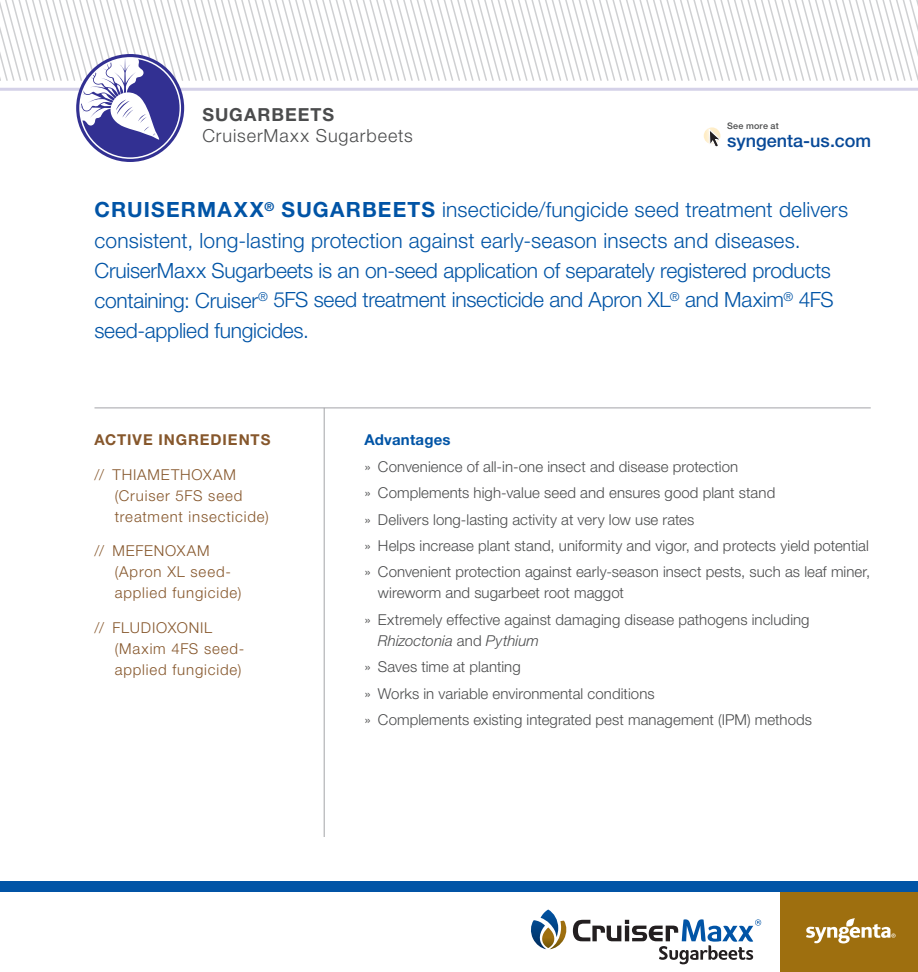
<style>
.page{position:relative;width:918px;height:972px;background:#fff}
.page>*{position:absolute;margin:0;border:0;box-sizing:border-box;transform-origin:0 0}
.t1{font:300 21px/30px "Helvetica Neue LT Std";letter-spacing:-.01em;color:#0154a6}
.t2{font:300 18px "Helvetica Neue LT Std";letter-spacing:.05em;color:#4b4c4d}
.t3{font:500 18px "Helvetica Neue LT Std";color:#074998}
.t4{font:700 18px "Helvetica Neue LT Std";letter-spacing:.055em;color:#4b4c4d}
.t5{font:300 15px/26.4px "Helvetica Neue LT Std";letter-spacing:.005em;color:#4b4c4d}
.t6{font:300 15px/21px "Helvetica Neue LT Std";letter-spacing:.055em;color:#86572c}
.t7{font:700 15px "Helvetica Neue LT Std";letter-spacing:.06em;color:#86572c}
.t8{font:700 15px "Helvetica Neue LT Std";letter-spacing:.01em;color:#0154a6}
.t9{font:500 9px "Helvetica Neue LT Std";letter-spacing:.025em;color:#4b4c4d}
.s1{font-weight:700}
.s2{font-style:italic}
</style>
<div class="page">
<hr style="left:324px;top:408px;width:1px;height:429px;background:#a3a4a8">
<hr style="left:94px;top:408px;width:777px;height:1px;background:#a3a4a8">
<svg style="left:76px;top:54px;width:108px;height:108px"></svg>
<svg style="left:0;top:0;width:918px;height:153px"></svg>
<div style="left:779px;top:891px;width:139px;height:81px;background:#9e6f0f"></div>
<div style="left:0;top:881px;width:918px;height:11px;background:#0154a6"></div>
<svg style="left:806px;top:918px;width:90px;height:26px"></svg>
<svg style="left:531px;top:910px;width:36px;height:39px"></svg>
<svg style="left:573px;top:919px;width:188px;height:45px"></svg>
<p class="t4" style="left:202px;top:103px;width:133px">SUGARBEETS</p>
<p class="t2" style="left:202px;top:124px;width:212px">CruiserMaxx Sugarbeets</p>
<p class="t9" style="left:727px;top:120px;width:53px">See more at</p>
<p class="t3" style="left:727px;top:130px;width:145px">syngenta-us.com</p>
<p class="t1" style="left:94px;top:195px;width:755px"><span class="s1">CRUISERMAXX</span><sup>®</sup> <span class="s1">SUGARBEETS</span> insecticide/fungicide seed treatment delivers consistent, long-lasting protection against early-season insects and diseases.<br>CruiserMaxx Sugarbeets is an on-seed application of separately registered products containing: Cruiser<sup>®</sup> 5FS seed treatment insecticide and Apron XL<sup>®</sup> and Maxim<sup>®</sup> 4FS seed-applied fungicides.</p>
<p class="t7" style="left:94px;top:431px;width:177px">ACTIVE INGREDIENTS</p>
<p class="t6" style="left:115px;top:464px;width:156px;text-indent:-20px">// THIAMETHOXAM (Cruiser 5FS seed treatment insecticide)</p>
<p class="t6" style="left:115px;top:540px;width:128px;text-indent:-20px">// MEFENOXAM (Apron XL seed&shy;applied fungicide)</p>
<p class="t6" style="left:115px;top:617px;width:131px;text-indent:-20px">// FLUDIOXONIL (Maxim 4FS seed&shy;applied fungicide)</p>
<p class="t8" style="left:364px;top:431px;width:88px">Advantages</p>
<p class="t5" style="left:364px;top:453px;width:507px">» Convenience of all-in-one insect and disease protection<br>» Complements high-value seed and ensures good plant stand<br>» Delivers long-lasting activity at very low use rates<br>» Helps increase plant stand, uniformity and vigor, and protects yield potential » Convenient protection against early-season insect pests, such as leaf miner,</p>
<p class="t5" style="left:364px;top:580px;width:447px;text-indent:14px">wireworm and sugarbeet root maggot<br>» Extremely effective against damaging disease pathogens including</p>
<p class="t5" style="left:364px;top:627px;width:449px;text-indent:14px"><span class="s2">Rhizoctonia</span> and <span class="s2">Pythium<br></span>» Saves time at planting<br>» Works in variable environmental conditions<br>» Complements existing integrated pest management (IPM) methods</p>
</div>
